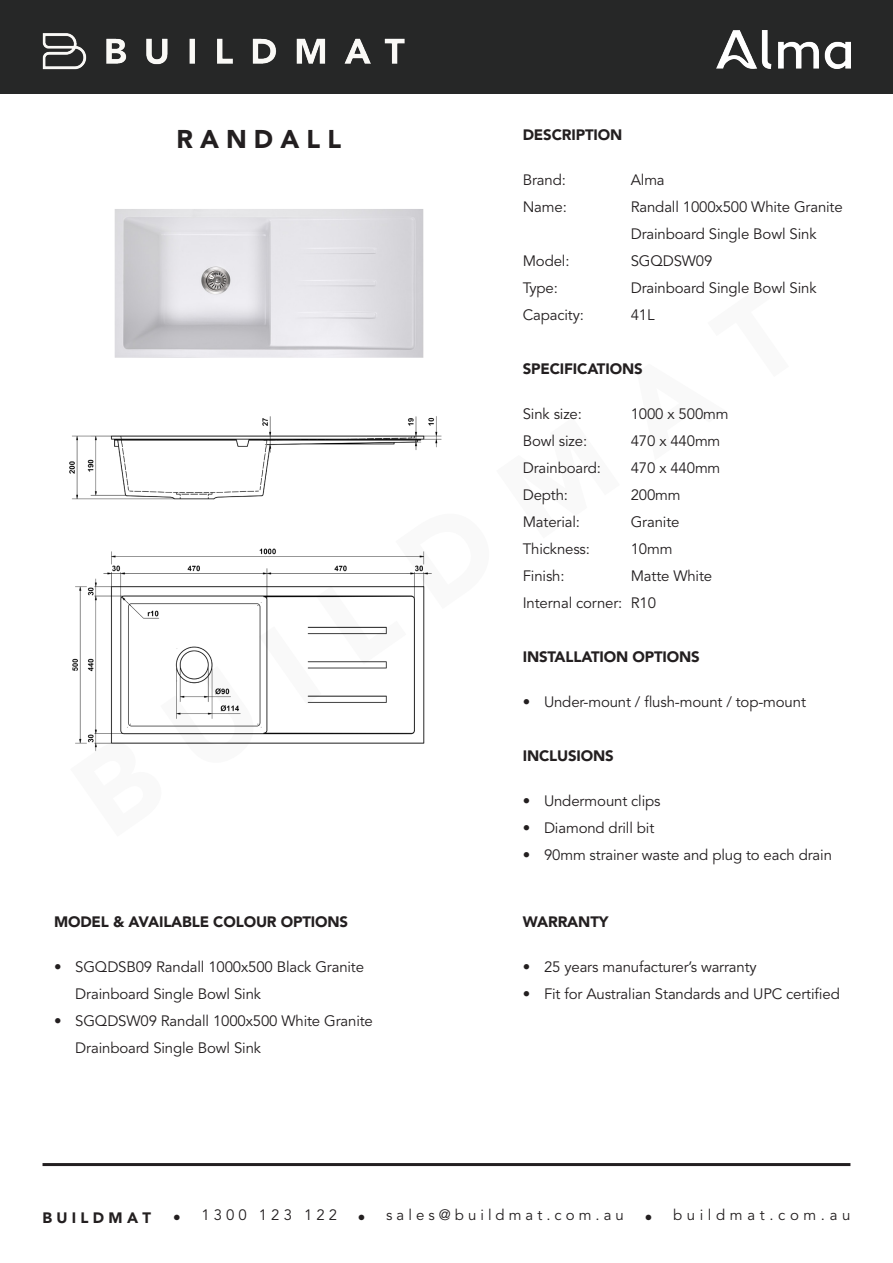
<style>
.page{position:relative;width:893px;height:1263px;background:#fff}
.page>*{position:absolute;margin:0;border:0;box-sizing:border-box;transform-origin:0 0}
.t1{font:900 25.5px "Avenir LT Std";letter-spacing:.28em;color:#231f20}
.buildmat_com_au{font:15px/27px "Avenir LT Std";letter-spacing:-.01em;color:#231f20}
.buildmat_com_au-2{font:900 15px "Avenir LT Std";letter-spacing:-.01em;color:#231f20}
.s1{font-size:30px}
.s2{font-weight:900;font-size:30px}
</style>
<div class="page">
<img style="left:114px;top:209px;width:310px;height:149px">
<div style="left:0;top:0;width:893px;height:93px;background:#262727"></div>
<img style="left:42px;top:33px;width:363px;height:37px">
<img style="left:717px;top:31px;width:133px;height:37px">
<hr style="left:43px;top:1163px;width:807px;height:3px;background:#231f20">
<img style="left:69px;top:416px;width:373px;height:84px">
<img style="left:72px;top:548px;width:360px;height:203px">
<p class="t1" style="left:176px;top:124px;width:166px">RANDALL</p>
<p class="buildmat_com_au-2" style="left:54px;top:913px;width:296px">MODEL &amp; AVAILABLE COLOUR OPTIONS</p>
<p class="buildmat_com_au" style="left:75px;top:954px;width:290px;text-indent:-21px">• SGQDSB09 Randall 1000x500 Black Granite<br>Drainboard Single Bowl Sink</p>
<p class="buildmat_com_au" style="left:75px;top:1008px;width:299px;text-indent:-21px">• SGQDSW09 Randall 1000x500 White Granite<br>Drainboard Single Bowl Sink</p>
<p class="buildmat_com_au-2" style="left:523px;top:126px;width:101px">DESCRIPTION</p>
<p class="buildmat_com_au" style="left:523px;top:167px;width:45px">Brand:</p>
<p class="buildmat_com_au" style="left:631px;top:167px;width:36px">Alma</p>
<p class="buildmat_com_au" style="left:523px;top:194px;width:46px">Name:</p>
<p class="buildmat_com_au" style="left:631px;top:194px;width:214px">Randall 1000x500 White Granite<br>Drainboard Single Bowl Sink</p>
<p class="buildmat_com_au" style="left:523px;top:248px;width:48px">Model:</p>
<p class="buildmat_com_au" style="left:631px;top:248px;width:83px">SGQDSW09</p>
<p class="buildmat_com_au" style="left:523px;top:275px;width:37px">Type:</p>
<p class="buildmat_com_au" style="left:631px;top:275px;width:187px">Drainboard Single Bowl Sink</p>
<p class="buildmat_com_au" style="left:523px;top:302px;width:63px">Capacity:</p>
<p class="buildmat_com_au" style="left:631px;top:302px;width:25px">41L</p>
<p class="buildmat_com_au-2" style="left:523px;top:360px;width:121px">SPECIFICATIONS</p>
<p class="buildmat_com_au" style="left:523px;top:401px;width:61px">Sink size:</p>
<p class="buildmat_com_au" style="left:631px;top:401px;width:99px">1000 x 500mm</p>
<p class="buildmat_com_au" style="left:523px;top:428px;width:66px">Bowl size:</p>
<p class="buildmat_com_au" style="left:631px;top:428px;width:91px">470 x 440mm</p>
<p class="buildmat_com_au" style="left:523px;top:455px;width:80px">Drainboard:</p>
<p class="buildmat_com_au" style="left:631px;top:455px;width:91px">470 x 440mm</p>
<p class="buildmat_com_au" style="left:523px;top:482px;width:47px">Depth:</p>
<p class="buildmat_com_au" style="left:631px;top:482px;width:51px">200mm</p>
<p class="buildmat_com_au" style="left:523px;top:509px;width:59px">Material:</p>
<p class="buildmat_com_au" style="left:631px;top:509px;width:50px">Granite</p>
<p class="buildmat_com_au" style="left:523px;top:536px;width:69px">Thickness:</p>
<p class="buildmat_com_au" style="left:631px;top:536px;width:43px">10mm</p>
<p class="buildmat_com_au" style="left:523px;top:563px;width:43px">Finish:</p>
<p class="buildmat_com_au" style="left:631px;top:563px;width:83px">Matte White</p>
<p class="buildmat_com_au" style="left:523px;top:590px;width:135px">Internal corner: R10</p>
<p class="buildmat_com_au-2" style="left:523px;top:647px;width:179px">INSTALLATION OPTIONS</p>
<p class="buildmat_com_au" style="left:523px;top:688px;width:285px">• Under-mount / flush-mount / top-mount</p>
<p class="buildmat_com_au-2" style="left:523px;top:746px;width:93px">INCLUSIONS</p>
<p class="buildmat_com_au" style="left:523px;top:787px;width:139px">• Undermount clips</p>
<p class="buildmat_com_au" style="left:523px;top:814px;width:133px">• Diamond drill bit</p>
<p class="buildmat_com_au" style="left:523px;top:841px;width:311px">• 90mm strainer waste and plug to each drain</p>
<p class="buildmat_com_au-2" style="left:523px;top:913px;width:87px">WARRANTY</p>
<p class="buildmat_com_au" style="left:523px;top:954px;width:236px">• 25 years manufacturer’s warranty</p>
<p class="buildmat_com_au" style="left:523px;top:981px;width:319px">• Fit for Australian Standards and UPC certified</p>
<p class="buildmat_com_au-2" style="left:43px;top:1208px;width:140px">B U I L D M A T <span class="s1">.</span></p>
<p class="buildmat_com_au" style="left:201px;top:1202px;width:166px">1 3 0 0 1 2 3 1 2 2 <span class="s2">.</span></p>
<p class="buildmat_com_au" style="left:386px;top:1202px;width:268px">s a l e s @ b u i l d m a t . c o m . a u <span class="s2">.</span></p>
<p class="buildmat_com_au" style="left:673px;top:1202px;width:179px">b u i l d m a t . c o m . a u</p>
</div>
